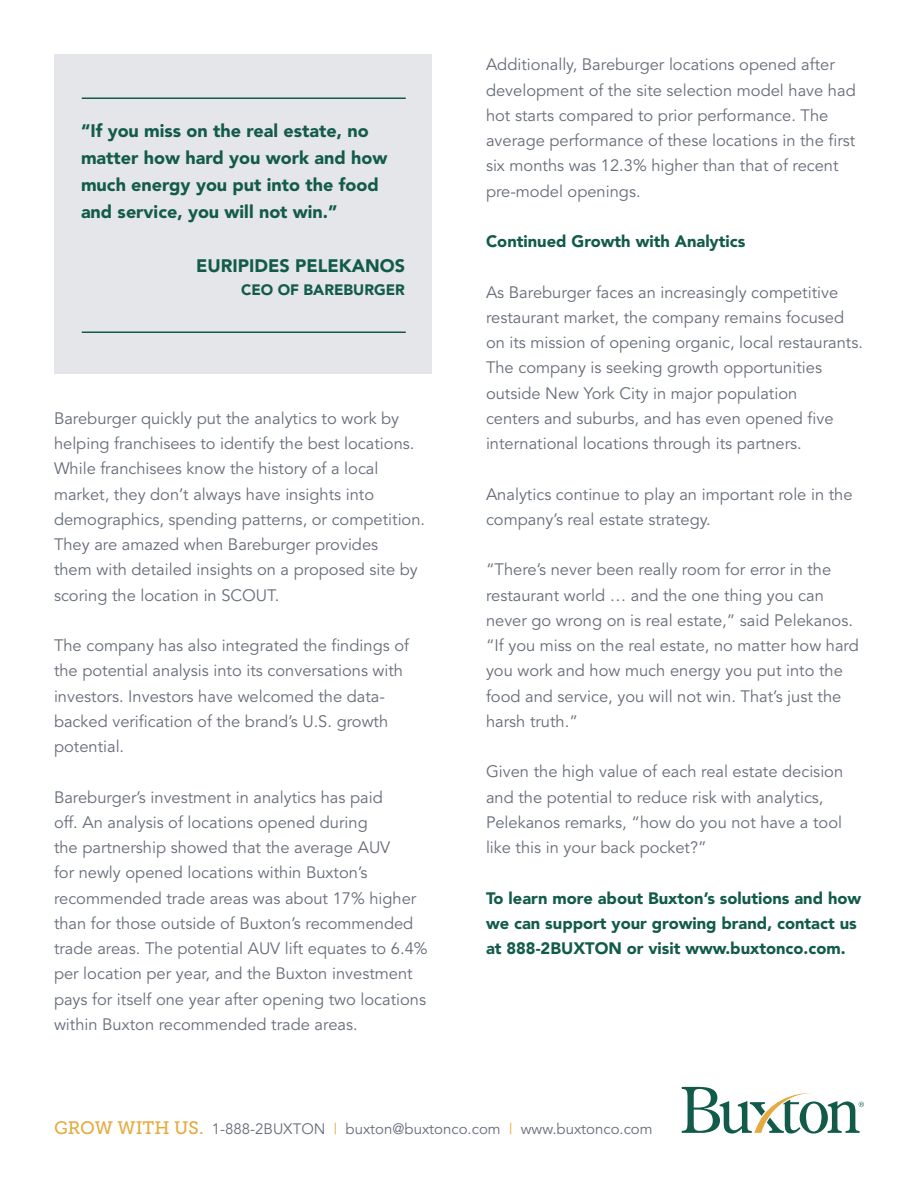
<style>
.page{position:relative;width:918px;height:1188px;background:#fff}
.page>*{position:absolute;margin:0;border:0;box-sizing:border-box;transform-origin:0 0}
.t1{font:900 18px/27px "Avenir";color:#125b4a}
.t2{font:16.5px/25.2px "Avenir";color:#666d78}
.t3{font:900 16.5px/25.2px "Avenir";color:#125b4a}
.t4{font:15px "Avenir";color:#666d78}
.t5{font:900 15px "Avenir";color:#125b4a}
.s1{font-family:"Museo Slab 500";font-size:18px;color:#e5ab40}
.s2{color:#e5ab40}
</style>
<div class="page">
<div style="left:54px;top:54px;width:378px;height:320px;background:#e5e6e9"></div>
<hr style="left:82px;top:97px;width:324px;height:2px;background:#125b4a">
<hr style="left:82px;top:331px;width:324px;height:2px;background:#125b4a">
<svg style="left:682px;top:1087px;width:182px;height:47px"></svg>
<p class="t1" style="left:81px;top:117px;width:308px">“If you miss on the real estate, no matter how hard you work and how much energy you put into the food and service, you will not win.”</p>
<p class="t1" style="left:196px;top:252px;width:210px">EURIPIDES PELEKANOS</p>
<p class="t5" style="left:241px;top:277px;width:165px">CEO OF BAREBURGER</p>
<p class="t2" style="left:54px;top:406px;width:373px">Bareburger quickly put the analytics to work by helping franchisees to identify the best locations.<br>While franchisees know the history of a local market, they don’t always have insights into demographics, spending patterns, or competition.<br>They are amazed when Bareburger provides<br>them with detailed insights on a proposed site by scoring the location in SCOUT.</p>
<p class="t2" style="left:54px;top:633px;width:357px">The company has also integrated the findings of the potential analysis into its conversations with investors. Investors have welcomed the data&shy;backed verification of the brand’s U.S. growth potential.</p>
<p class="t2" style="left:54px;top:785px;width:375px">Bareburger’s investment in analytics has paid<br>off. An analysis of locations opened during<br>the partnership showed that the average AUV<br>for newly opened locations within Buxton’s recommended trade areas was about 17% higher than for those outside of Buxton’s recommended trade areas. The potential AUV lift equates to 6.4% per location per year, and the Buxton investment pays for itself one year after opening two locations within Buxton recommended trade areas.</p>
<p class="t2" style="left:486px;top:53px;width:371px">Additionally, Bareburger locations opened after development of the site selection model have had hot starts compared to prior performance. The average performance of these locations in the first six months was 12.3% higher than that of recent pre-model openings.</p>
<p class="t3" style="left:486px;top:228px;width:261px">Continued Growth with Analytics</p>
<p class="t2" style="left:486px;top:280px;width:379px">As Bareburger faces an increasingly competitive restaurant market, the company remains focused on its mission of opening organic, local restaurants.<br>The company is seeking growth opportunities outside New York City in major population<br>centers and suburbs, and has even opened five international locations through its partners.</p>
<p class="t2" style="left:486px;top:482px;width:368px">Analytics continue to play an important role in the company’s real estate strategy.</p>
<p class="t2" style="left:486px;top:557px;width:374px">“There’s never been really room for error in the restaurant world … and the one thing you can never go wrong on is real estate,” said Pelekanos. “If you miss on the real estate, no matter how hard you work and how much energy you put into the food and service, you will not win. That’s just the harsh truth.”</p>
<p class="t2" style="left:486px;top:759px;width:359px">Given the high value of each real estate decision and the potential to reduce risk with analytics, Pelekanos remarks, “how do you not have a tool like this in your back pocket?”</p>
<p class="t3" style="left:486px;top:885px;width:377px">To learn more about Buxton’s solutions and how we can support your growing brand, contact us at 888-2BUXTON or visit www.buxtonco.com.</p>
<p class="t4" style="left:54px;top:1120px;width:600px"><span class="s1">GROW WITH US.</span> 1-888-2BUXTON <span class="s2">|</span> buxton@buxtonco.com <span class="s2">|</span> www.buxtonco.com</p>
</div>
